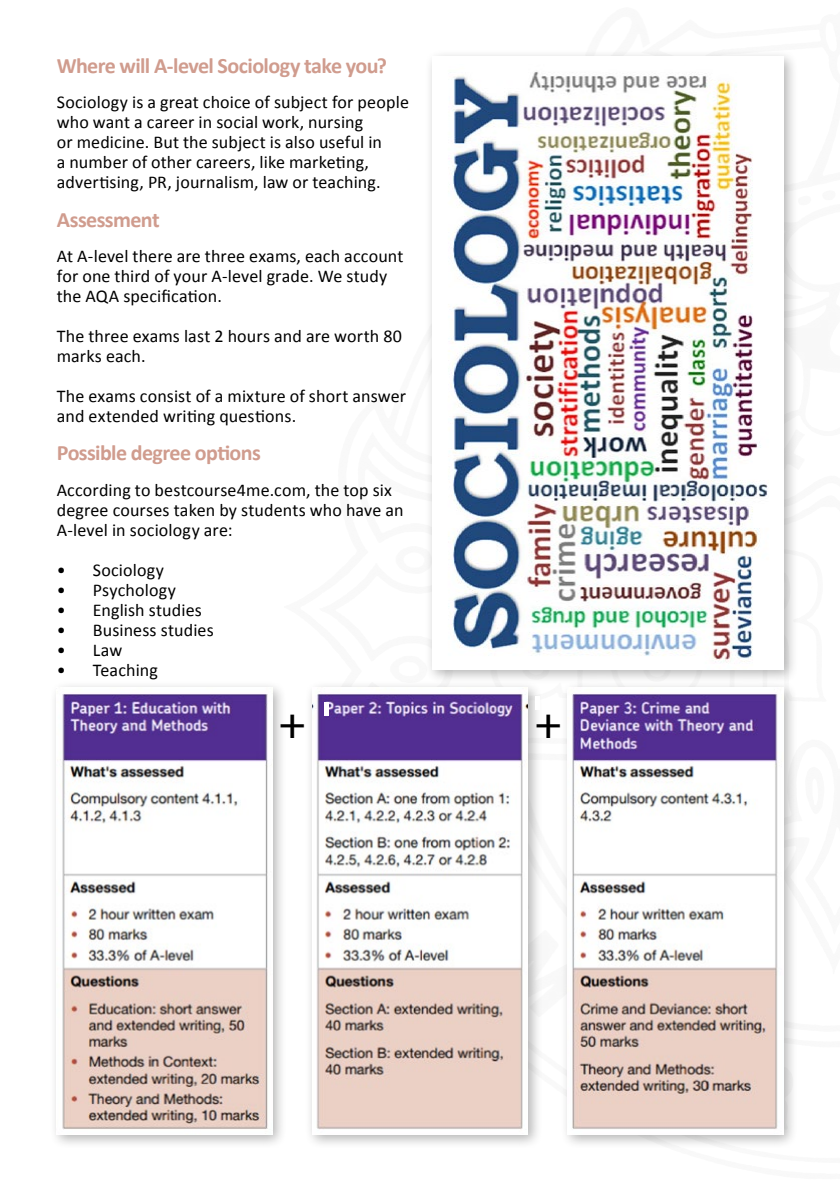
<style>
.page{position:relative;width:840px;height:1191px;background:#fff}
.page>*{position:absolute;margin:0;border:0;box-sizing:border-box;transform-origin:0 0}
.t1{font:700 48px "Minion Pro";color:#000}
.t2{font:700 22px "Calibri";letter-spacing:-.025em;color:#d09c8e}
.t3{font:18px/20px "Calibri";letter-spacing:.005em;color:#000}
</style>
<div class="page">
<div style="left:424px;top:49px;width:373px;height:635px;background:#000;opacity:.3"></div>
<img style="left:432px;top:57px;width:350px;height:612px">
<div style="left:304px;top:680px;width:238px;height:469px;background:#000;opacity:.3"></div>
<img style="left:312px;top:687px;width:215px;height:447px">
<div style="left:560px;top:680px;width:238px;height:469px;background:#000;opacity:.3"></div>
<img style="left:567px;top:687px;width:215px;height:447px">
<div style="left:49px;top:680px;width:238px;height:469px;background:#000;opacity:.3"></div>
<img style="left:57px;top:687px;width:215px;height:447px">
<hr style="left:268px;top:702px;width:4px;height:13px;background:#fff">
<hr style="left:324px;top:702px;width:4px;height:13px;background:#fff">
<hr style="left:535px;top:696px;width:4px;height:14px;background:#fff">
<hr style="left:567px;top:696px;width:4px;height:14px;background:#fff">
<p class="t2" style="left:57px;top:50px;width:332px">Where will A-level Sociology take you?</p>
<p class="t3" style="left:57px;top:92px;width:353px">Sociology is a great choice of subject for people who want a career in social work, nursing<br>or medicine. But the subject is also useful in<br>a number of other careers, like marketing, advertising, PR, journalism, law or teaching.</p>
<p class="t2" style="left:57px;top:204px;width:104px">Assessment</p>
<p class="t3" style="left:57px;top:245px;width:348px">At A-level there are three exams, each account for one third of your A-level grade. We study the AQA specification.</p>
<p class="t3" style="left:57px;top:325px;width:346px">The three exams last 2 hours and are worth 80 marks each.</p>
<p class="t3" style="left:57px;top:385px;width:351px">The exams consist of a mixture of short answer and extended writing questions.</p>
<p class="t2" style="left:57px;top:437px;width:205px">Possible degree options</p>
<p class="t3" style="left:57px;top:479px;width:348px">According to bestcourse4me.com, the top six degree courses taken by students who have an<br>A-level in sociology are:</p>
<p class="t3" style="left:57px;top:559px;width:109px">• Sociology</p>
<p class="t3" style="left:57px;top:579px;width:121px">• Psychology</p>
<p class="t3" style="left:57px;top:599px;width:146px">• English studies</p>
<p class="t3" style="left:57px;top:619px;width:158px">• Business studies</p>
<p class="t3" style="left:57px;top:639px;width:67px">• Law</p>
<p class="t3" style="left:57px;top:659px;width:103px">• Teaching</p>
<h1 class="t1" style="left:278px;top:689px;width:29px">+</h1>
<h1 class="t1" style="left:534px;top:689px;width:29px">+</h1>
</div>
